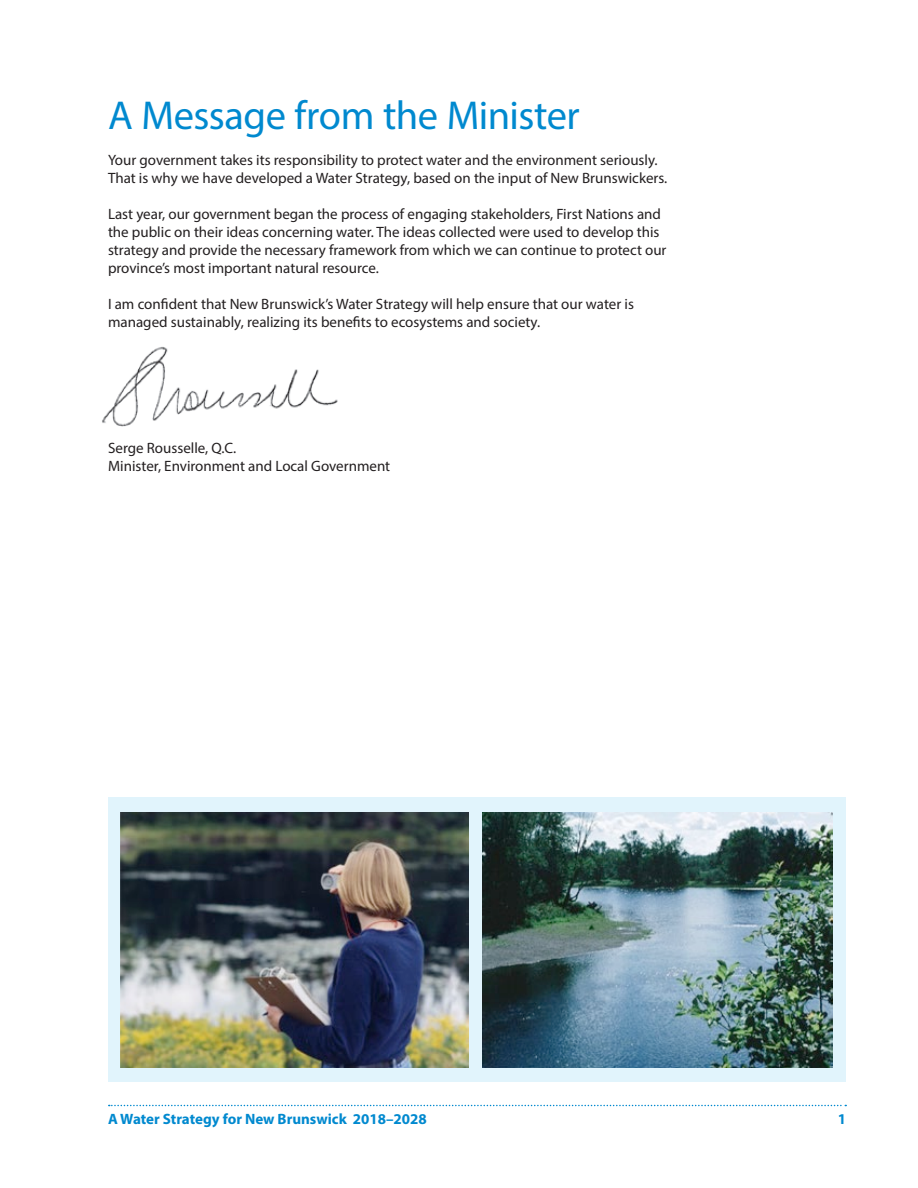
<style>
.page{position:relative;width:918px;height:1188px;background:#fff}
.page>*{position:absolute;margin:0;border:0;box-sizing:border-box;transform-origin:0 0}
.Heading_1{font:40.5px "Myriad Pro";letter-spacing:-.01em;color:#0089cf}
.text{font:15px/18px "Myriad Pro";color:#231f20}
.t1{font:700 15px "Myriad Pro";color:#0089cf}
</style>
<div class="page">
<svg style="left:109px;top:1105px;width:737px;height:1px"></svg>
<img style="left:102px;top:346px;width:236px;height:81px">
<div style="left:108px;top:797px;width:738px;height:285px;background:#e1f4fc"></div>
<img style="left:482px;top:813px;width:350px;height:255px">
<img style="left:121px;top:813px;width:348px;height:255px">
<h1 class="Heading_1" style="left:108px;top:91px;width:473px">A Message from the Minister</h1>
<p class="text" style="left:108px;top:151px;width:561px">Your government takes its responsibility to protect water and the environment seriously.<br>That is why we have developed a Water Strategy, based on the input of New Brunswickers.</p>
<p class="text" style="left:108px;top:205px;width:560px">Last year, our government began the process of engaging stakeholders, First Nations and the public on their ideas concerning water. The ideas collected were used to develop this strategy and provide the necessary framework from which we can continue to protect our province’s most important natural resource.</p>
<p class="text" style="left:108px;top:295px;width:527px">I am confident that New Brunswick’s Water Strategy will help ensure that our water is managed sustainably, realizing its benefits to ecosystems and society.</p>
<p class="text" style="left:108px;top:439px;width:284px">Serge Rousselle, Q.C.<br>Minister, Environment and Local Government</p>
<p class="t1" style="left:108px;top:1109px;width:320px">A Water Strategy for New Brunswick 2018–2028</p>
<p class="t1" style="left:838px;top:1109px;width:10px">1</p>
</div>
